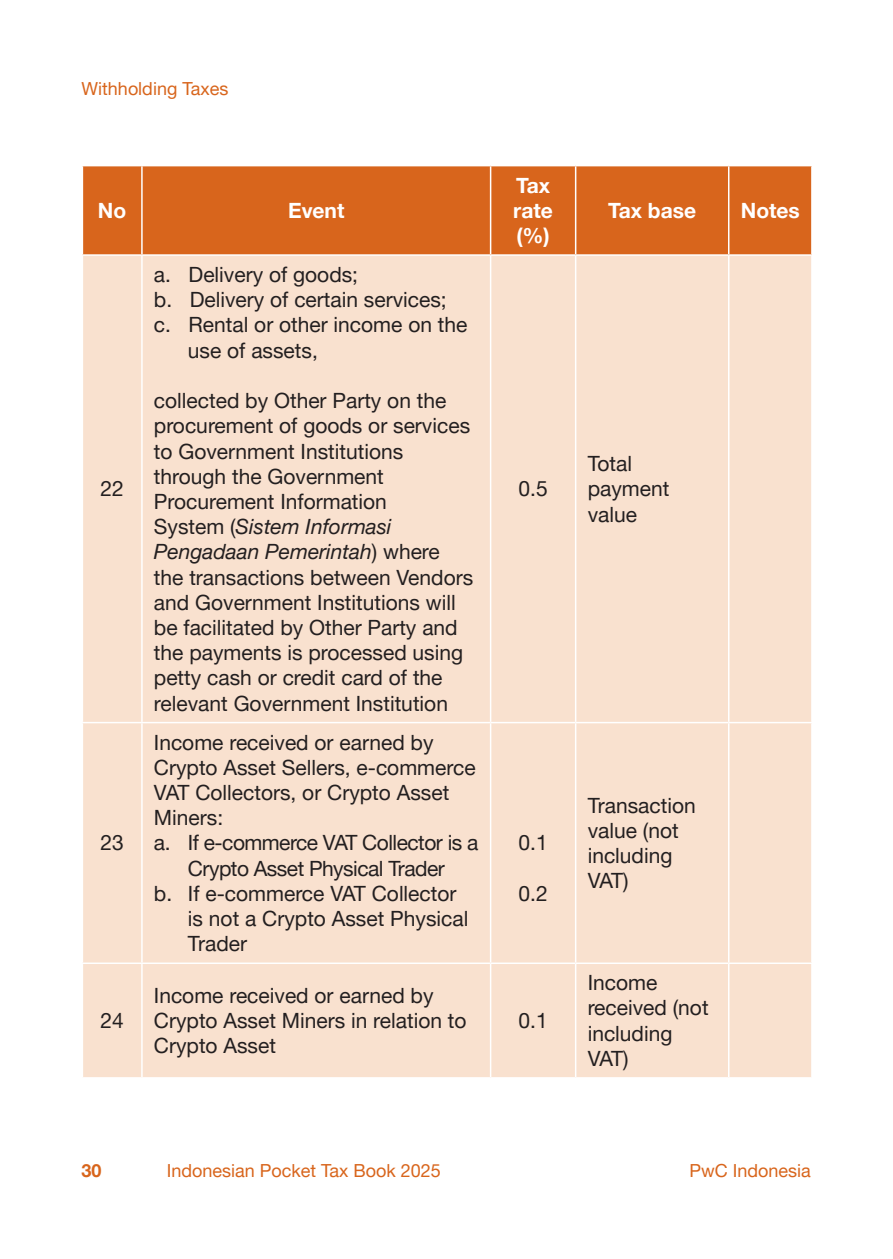
<style>
.page{position:relative;width:893px;height:1259px;background:#fff}
.page>*{position:absolute;margin:0;border:0;box-sizing:border-box;transform-origin:0 0}
.t1{font:21px/25.2px "Helvetica Neue LT Pro";color:#231f20}
.t2{font:21px/25.2px "Helvetica Neue LT Pro";letter-spacing:-.025em;color:#231f20;text-align:center}
.t3{font:700 21px/25.2px "Helvetica Neue LT Pro";color:#fff}
.t4{font:18px "Helvetica Neue LT Pro";color:#d8651c}
.t5{font:700 18px "Helvetica Neue LT Pro";color:#d8651c}
.s1{font-style:italic}
</style>
<div class="page">
<div style="left:83px;top:166px;width:728px;height:88px;background:#d8651c"></div>
<div style="left:83px;top:256px;width:728px;height:821px;background:#f9e1cf"></div>
<hr style="left:141px;top:166px;width:2px;height:88px;background:#fff">
<hr style="left:490px;top:166px;width:1px;height:88px;background:#fff">
<hr style="left:575px;top:166px;width:1px;height:88px;background:#fff">
<hr style="left:728px;top:166px;width:1px;height:88px;background:#fff">
<hr style="left:141px;top:256px;width:2px;height:466px;background:#fff">
<hr style="left:490px;top:256px;width:1px;height:466px;background:#fff">
<hr style="left:575px;top:256px;width:1px;height:466px;background:#fff">
<hr style="left:728px;top:256px;width:1px;height:466px;background:#fff">
<hr style="left:82px;top:722px;width:60px;height:1px;background:#fff">
<hr style="left:142px;top:722px;width:349px;height:1px;background:#fff">
<hr style="left:141px;top:723px;width:2px;height:239px;background:#fff">
<hr style="left:491px;top:722px;width:85px;height:1px;background:#fff">
<hr style="left:490px;top:723px;width:1px;height:239px;background:#fff">
<hr style="left:576px;top:722px;width:153px;height:1px;background:#fff">
<hr style="left:575px;top:723px;width:1px;height:239px;background:#fff">
<hr style="left:729px;top:722px;width:84px;height:1px;background:#fff">
<hr style="left:728px;top:723px;width:1px;height:239px;background:#fff">
<hr style="left:82px;top:962px;width:60px;height:2px;background:#fff">
<hr style="left:142px;top:962px;width:349px;height:2px;background:#fff">
<hr style="left:141px;top:964px;width:2px;height:113px;background:#fff">
<hr style="left:491px;top:962px;width:85px;height:2px;background:#fff">
<hr style="left:490px;top:964px;width:1px;height:113px;background:#fff">
<hr style="left:576px;top:962px;width:153px;height:2px;background:#fff">
<hr style="left:575px;top:964px;width:1px;height:113px;background:#fff">
<hr style="left:729px;top:962px;width:84px;height:2px;background:#fff">
<hr style="left:728px;top:964px;width:1px;height:113px;background:#fff">
<p class="t4" style="left:82px;top:77px;width:148px">Withholding Taxes</p>
<p class="t3" style="left:98px;top:197px;width:30px">No</p>
<p class="t3" style="left:288px;top:197px;width:58px">Event</p>
<p class="t1" style="left:100px;top:476px;width:25px">22</p>
<p class="t1" style="left:100px;top:830px;width:25px">23</p>
<p class="t1" style="left:100px;top:1007px;width:25px">24</p>
<p class="t1" style="left:154px;top:261px;width:206px">a. Delivery of goods;</p>
<p class="t1" style="left:154px;top:287px;width:294px">b. Delivery of certain services;</p>
<p class="t1" style="left:188px;top:312px;width:281px;text-indent:-34px">c. Rental or other income on the use of assets,</p>
<p class="t1" style="left:154px;top:387px;width:321px">collected by Other Party on the procurement of goods or services to Government Institutions through the Government<br>Procurement Information<br>System (<span class="s1">Sistem Informasi<br>Pengadaan Pemerintah</span>) where the transactions between Vendors and Government Institutions will be facilitated by Other Party and the payments is processed using petty cash or credit card of the relevant Government Institution</p>
<p class="t1" style="left:154px;top:729px;width:323px">Income received or earned by<br>Crypto Asset Sellers, e-commerce<br>VAT Collectors, or Crypto Asset<br>Miners:</p>
<p class="t2" style="left:154px;top:830px;width:326px">a. If e-commerce VAT Collector is a<br>Crypto Asset Physical Trader</p>
<p class="t1" style="left:188px;top:880px;width:282px;text-indent:-34px">b. If e-commerce VAT Collector is not a Crypto Asset Physical<br>Trader</p>
<p class="t1" style="left:154px;top:982px;width:314px">Income received or earned by<br>Crypto Asset Miners in relation to<br>Crypto Asset</p>
<p class="t3" style="left:513px;top:172px;width:41px">Tax rate (%)</p>
<p class="t3" style="left:608px;top:197px;width:89px">Tax base</p>
<p class="t3" style="left:741px;top:197px;width:61px">Notes</p>
<p class="t1" style="left:519px;top:476px;width:31px">0.5</p>
<p class="t1" style="left:588px;top:450px;width:83px">Total payment value</p>
<p class="t1" style="left:519px;top:830px;width:31px">0.1</p>
<p class="t1" style="left:519px;top:880px;width:31px">0.2</p>
<p class="t1" style="left:519px;top:1007px;width:31px">0.1</p>
<p class="t1" style="left:588px;top:792px;width:110px">Transaction value (not including<br>VAT)</p>
<p class="t1" style="left:588px;top:969px;width:122px">Income received (not including<br>VAT)</p>
<p class="t5" style="left:82px;top:1159px;width:22px">30</p>
<p class="t4" style="left:167px;top:1159px;width:276px">Indonesian Pocket Tax Book 2025</p>
<p class="t4" style="left:689px;top:1159px;width:123px">PwC Indonesia</p>
</div>
